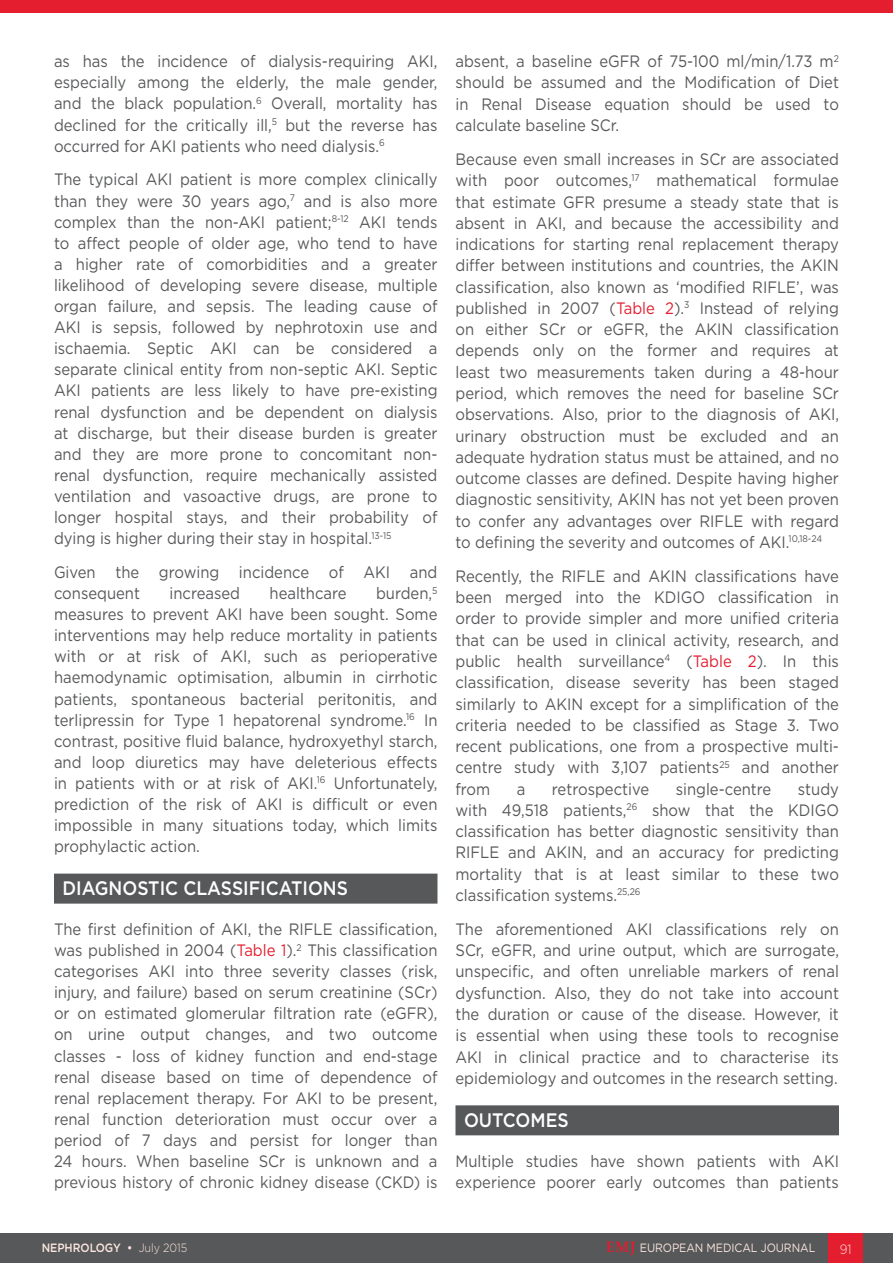
<style>
.page{position:relative;width:893px;height:1263px;background:#fff}
.page>*{position:absolute;margin:0;border:0;box-sizing:border-box;transform-origin:0 0}
._8__Heading_1{font:500 19.5px "Gotham";color:#fff;scale:.9 1}
._11__Main_text{font:16.5px/21.1px "Gotham";color:#57585a;text-align:justify;scale:.9 1}
.t1{font:300 13.5px "Gotham";color:#fce7de;scale:.9 1}
.t2{font:12px "Gotham";letter-spacing:-.005em;color:#fce7de;scale:.9 1}
.t3{font:500 12px "Gotham";letter-spacing:-.005em;color:#fce7de;scale:.9 1}
.s1{color:#e41d2f}
.s2{font-weight:300}
.s3{font-family:"Palatino Linotype";font-weight:700;font-size:15px;color:#e41d2f}
</style>
<div class="page">
<div style="left:0;top:1233px;width:893px;height:30px;background:#57585a"></div>
<div style="left:829px;top:1233px;width:34px;height:30px;background:#e41d2f"></div>
<div style="left:0;top:0;width:893px;height:12px;background:#e41d2f"></div>
<div style="left:54px;top:874px;width:383px;height:30px;background:#57585a"></div>
<div style="left:455px;top:1105px;width:384px;height:30px;background:#57585a"></div>
<p class="_11__Main_text" style="left:54px;top:50px;width:428px">as has the incidence of dialysis-requiring AKI, especially among the elderly, the male gender, and the black population.<sup>6</sup> Overall, mortality has declined for the critically ill,<sup>5</sup> but the reverse has occurred for AKI patients who need dialysis.<sup>6</sup></p>
<p class="_11__Main_text" style="left:54px;top:169px;width:428px">The typical AKI patient is more complex clinically than they were 30 years ago,<sup>7</sup> and is also more complex than the non-AKI patient;<sup>8-12</sup> AKI tends to affect people of older age, who tend to have a higher rate of comorbidities and a greater likelihood of developing severe disease, multiple organ failure, and sepsis. The leading cause of AKI is sepsis, followed by nephrotoxin use and ischaemia. Septic AKI can be considered a separate clinical entity from non-septic AKI. Septic AKI patients are less likely to have pre-existing renal dysfunction and be dependent on dialysis at discharge, but their disease burden is greater and they are more prone to concomitant non&shy;renal dysfunction, require mechanically assisted ventilation and vasoactive drugs, are prone to longer hospital stays, and their probability of dying is higher during their stay in hospital.<sup>13-15</sup></p>
<p class="_11__Main_text" style="left:54px;top:561px;width:428px">Given the growing incidence of AKI and consequent</p>
<p class="_11__Main_text" style="left:54px;top:582px;width:428px;text-indent:322px">burden,<sup>5 </sup>measures to prevent AKI have been sought. Some interventions may help reduce mortality in patients with or at risk of AKI, such as perioperative haemodynamic optimisation, albumin in cirrhotic patients, spontaneous bacterial peritonitis, and terlipressin for Type 1 hepatorenal syndrome.<sup>16</sup> In contrast, positive fluid balance, hydroxyethyl starch, and loop diuretics may have deleterious effects in patients with or at risk of AKI.<sup>16</sup> Unfortunately, prediction of the risk of AKI is difficult or even impossible in many situations today, which limits prophylactic action.</p>
<p class="_8__Heading_1" style="left:63px;top:875px;width:319px">DIAGNOSTIC CLASSIFICATIONS</p>
<p class="_11__Main_text" style="left:54px;top:918px;width:428px">The first definition of AKI, the RIFLE classification, was published in 2004 (<span class="s1">Table 1</span>).<sup>2</sup> This classification categorises AKI into three severity classes (risk, injury, and failure) based on serum creatinine (SCr) or on estimated glomerular filtration rate (eGFR), on urine output changes, and two outcome classes - loss of kidney function and end-stage renal disease based on time of dependence of renal replacement therapy. For AKI to be present, renal function deterioration must occur over a period of 7 days and persist for longer than 24 hours. When baseline SCr is unknown and a previous history of chronic kidney disease (CKD) is</p>
<p class="_11__Main_text" style="left:169px;top:582px;width:80px">increased</p>
<p class="_11__Main_text" style="left:270px;top:582px;width:87px">healthcare</p>
<p class="_11__Main_text" style="left:455px;top:50px;width:428px">absent, a baseline eGFR of 75-100 ml/min/1.73 m<sup>2 </sup>should be assumed and the Modification of Diet in Renal Disease equation should be used to calculate baseline SCr.</p>
<p class="_11__Main_text" style="left:455px;top:148px;width:428px">Because even small increases in SCr are associated with poor outcomes,<sup>17</sup> mathematical formulae that estimate GFR presume a steady state that is absent in AKI, and because the accessibility and indications for starting renal replacement therapy differ between institutions and countries, the AKIN classification, also known as ‘modified RIFLE’, was published in 2007 (<span class="s1">Table 2</span>).<sup>3</sup> Instead of relying on either SCr or eGFR, the AKIN classification depends only on the former and requires at least two measurements taken during a 48-hour period, which removes the need for baseline SCr observations. Also, prior to the diagnosis of AKI, urinary obstruction must be excluded and an adequate hydration status must be attained, and no outcome classes are defined. Despite having higher diagnostic sensitivity, AKIN has not yet been proven to confer any advantages over RIFLE with regard to defining the severity and outcomes of AKI.<sup>10,18-24</sup></p>
<p class="_11__Main_text" style="left:455px;top:565px;width:428px">Recently, the RIFLE and AKIN classifications have been merged into the KDIGO classification in order to provide simpler and more unified criteria that can be used in clinical activity, research, and public health surveillance<sup>4</sup> (<span class="s1">Table 2</span>). In this classification, disease severity has been staged similarly to AKIN except for a simplification of the criteria needed to be classified as Stage 3. Two recent publications, one from a prospective multi&shy;centre study with 3,107 patients<sup>25</sup> and another from</p>
<p class="_11__Main_text" style="left:455px;top:778px;width:428px;text-indent:342px">study with 49,518 patients,<sup>26</sup> show that the KDIGO classification has better diagnostic sensitivity than RIFLE and AKIN, and an accuracy for predicting mortality that is at least similar to these two classification systems.<sup>25,26</sup></p>
<p class="_11__Main_text" style="left:455px;top:918px;width:428px">The aforementioned AKI classifications rely on SCr, eGFR, and urine output, which are surrogate, unspecific, and often unreliable markers of renal dysfunction. Also, they do not take into account the duration or cause of the disease. However, it is essential when using these tools to recognise AKI in clinical practice and to characterise its epidemiology and outcomes in the research setting.</p>
<p class="_8__Heading_1" style="left:464px;top:1107px;width:118px">OUTCOMES</p>
<p class="_11__Main_text" style="left:455px;top:1150px;width:428px">Multiple studies have shown patients with AKI experience poorer early outcomes than patients</p>
<p class="_11__Main_text" style="left:517px;top:778px;width:11px">a</p>
<p class="_11__Main_text" style="left:552px;top:778px;width:110px">retrospective</p>
<p class="_11__Main_text" style="left:676px;top:778px;width:108px">single-centre</p>
<p class="t3" style="left:42px;top:1240px;width:163px">NEPHROLOGY • <span class="s2">July 2015</span></p>
<p class="t2" style="left:606px;top:1240px;width:234px"><span class="s3">EMJ</span> EUROPEAN MEDICAL JOURNAL</p>
<p class="t1" style="left:840px;top:1240px;width:15px">91</p>
</div>
